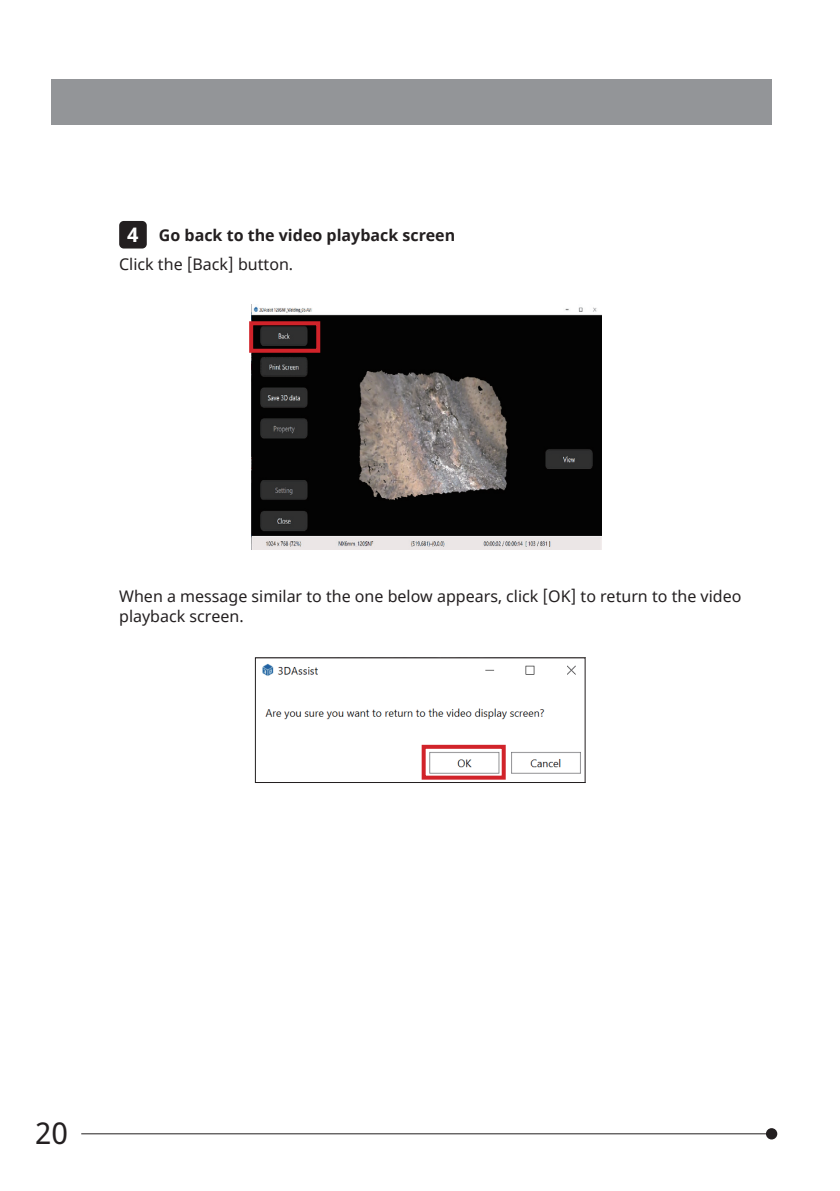
<style>
.page{position:relative;width:840px;height:1191px;background:#fff}
.page>*{position:absolute;margin:0;border:0;box-sizing:border-box;transform-origin:0 0}
.t1{font:30px "Noto Sans";color:#231f20}
.t2{font:700 20.2px "Noto Sans";color:#fff}
.t3{font:16px/20px "Noto Sans";color:#231f20}
.t4{font:700 16px "Noto Sans";color:#231f20}
</style>
<div class="page">
<div style="left:765px;top:1128px;width:11px;height:11px;background:#231f20;border-radius:50%"></div>
<hr style="left:81px;top:1133px;width:690px;height:1px;background:#231f20">
<div style="left:51px;top:79px;width:720px;height:46px;background:#939598"></div>
<div style="left:119px;top:221px;width:28px;height:27px;background:#231f20;border-radius:5px"></div>
<img style="left:262px;top:663px;width:319px;height:117px">
<div style="left:255px;top:657px;width:330px;height:125px;border:1px solid #231f20"></div>
<img style="left:251px;top:305px;width:350px;height:244px">
<div style="left:249px;top:321px;width:71px;height:32px;border:4px solid #d1232a"></div>
<div style="left:421px;top:745px;width:84px;height:34px;border:4px solid #d1232a"></div>
<p class="t2" style="left:127px;top:220px;width:13px">4</p>
<p class="t4" style="left:159px;top:224px;width:298px">Go back to the video playback screen</p>
<p class="t3" style="left:119px;top:255px;width:175px">Click the [Back] button.</p>
<p class="t3" style="left:119px;top:586px;width:623px">When a message similar to the one below appears, click [OK] to return to the video playback screen.</p>
<h1 class="t1" style="left:35px;top:1112px;width:35px">20</h1>
</div>
